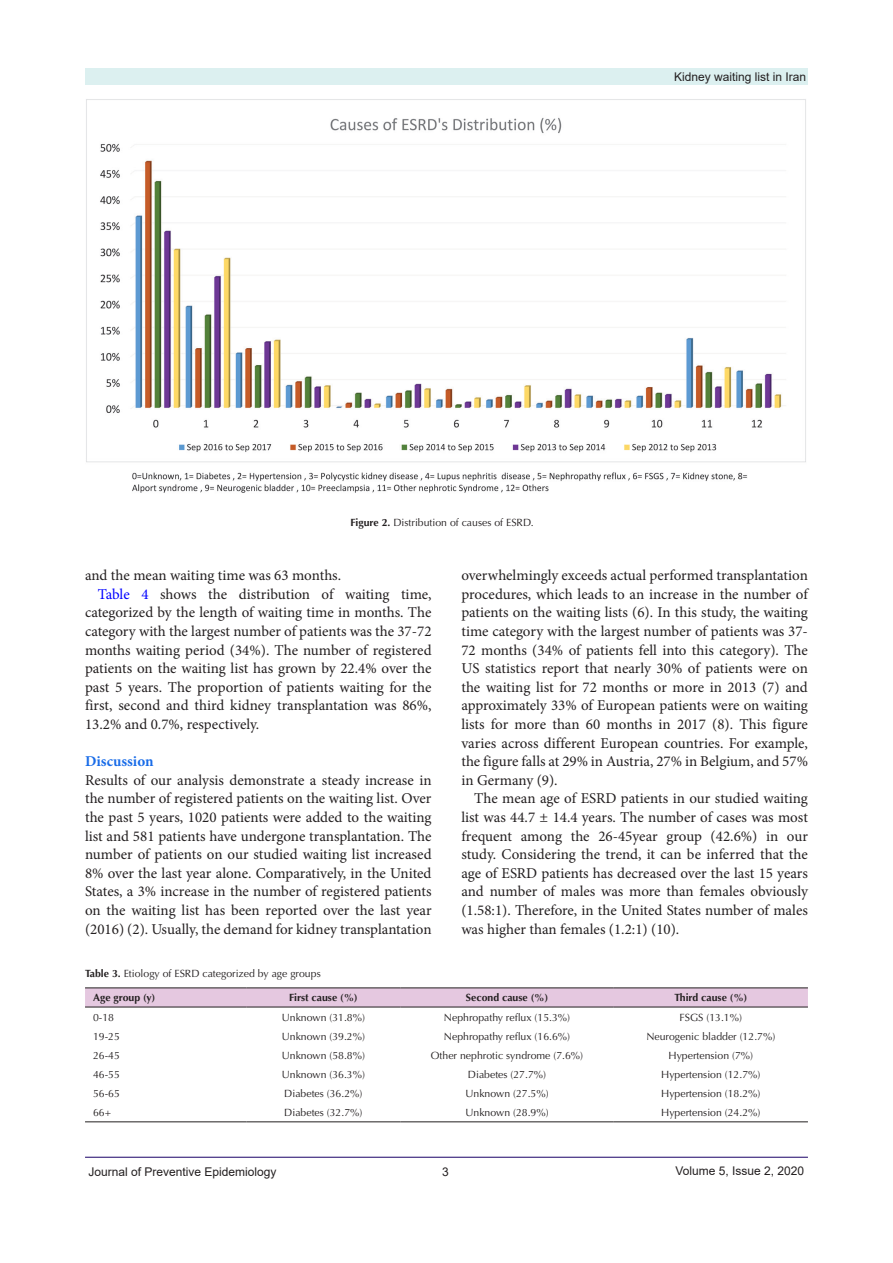
<style>
.page{position:relative;width:893px;height:1263px;background:#fff}
.page>*{position:absolute;margin:0;border:0;box-sizing:border-box;transform-origin:0 0}
.t1{font:15px/18.6px "Minion Pro";color:#231f20;text-align:justify}
.t2{font:700 15px "Minion Pro";color:#196ce8}
.t3{font:12px "Arial";color:#231f20}
.t4{font:10.5px "Optima LT Std";color:#231f20}
.t5{font:700 10.5px "Optima LT Std";color:#231f20}
.s1{font-weight:700}
.s2{color:#00f}
</style>
<div class="page">
<hr style="left:85px;top:1157px;width:723px;height:1px;background:#190066">
<div style="left:85px;top:69px;width:723px;height:16px;background:#dcf0f0"></div>
<img style="left:86px;top:99px;width:720px;height:394px">
<svg style="left:85px;top:988px;width:723px;height:19px;background:#dcc0d7"></svg>
<hr style="left:85px;top:987px;width:161px;height:1px;background:#231f20">
<hr style="left:246px;top:987px;width:154px;height:1px;background:#231f20">
<hr style="left:400px;top:987px;width:214px;height:1px;background:#231f20">
<hr style="left:614px;top:987px;width:194px;height:1px;background:#231f20">
<hr style="left:85px;top:1007px;width:161px;height:1px;background:#231f20">
<hr style="left:246px;top:1007px;width:154px;height:1px;background:#231f20">
<hr style="left:400px;top:1007px;width:214px;height:1px;background:#231f20">
<hr style="left:614px;top:1007px;width:194px;height:1px;background:#231f20">
<hr style="left:85px;top:1121px;width:161px;height:1px;background:#231f20">
<hr style="left:246px;top:1121px;width:154px;height:1px;background:#231f20">
<hr style="left:400px;top:1121px;width:214px;height:1px;background:#231f20">
<hr style="left:614px;top:1121px;width:194px;height:1px;background:#231f20">
<p class="t3" style="left:674px;top:69px;width:134px">Kidney waiting list in Iran</p>
<p class="t4" style="left:350px;top:516px;width:185px"><span class="s1">Figure 2.</span> Distribution of causes of ESRD.</p>
<p class="t1" style="left:85px;top:566px;width:258px">and the mean waiting time was 63 months.</p>
<p class="t1" style="left:85px;top:585px;width:348px;text-indent:13px"><span class="s2">Table 4</span> shows the distribution of waiting time, categorized by the length of waiting time in months. The category with the largest number of patients was the 37-72 months waiting period (34%). The number of registered patients on the waiting list has grown by 22.4% over the past 5 years. The proportion of patients waiting for the first, second and third kidney transplantation was 86%, 13.2% and 0.7%, respectively.</p>
<p class="t2" style="left:85px;top:751px;width:70px">Discussion</p>
<p class="t1" style="left:85px;top:771px;width:348px">Results of our analysis demonstrate a steady increase in the number of registered patients on the waiting list. Over the past 5 years, 1020 patients were added to the waiting list and 581 patients have undergone transplantation. The number of patients on our studied waiting list increased 8% over the last year alone. Comparatively, in the United States, a 3% increase in the number of registered patients on the waiting list has been reported over the last year (2016) (2). Usually, the demand for kidney transplantation</p>
<p class="t1" style="left:461px;top:566px;width:348px">overwhelmingly exceeds actual performed transplantation procedures, which leads to an increase in the number of patients on the waiting lists (6). In this study, the waiting time category with the largest number of patients was 37- 72 months (34% of patients fell into this category). The US statistics report that nearly 30% of patients were on the waiting list for 72 months or more in 2013 (7) and approximately 33% of European patients were on waiting lists for more than 60 months in 2017 (8). This figure varies across different European countries. For example, the figure falls at 29% in Austria, 27% in Belgium, and 57% in Germany (9).</p>
<p class="t1" style="left:461px;top:789px;width:348px;text-indent:13px">The mean age of ESRD patients in our studied waiting list was 44.7 ± 14.4 years. The number of cases was most frequent among the 26-45year group (42.6%) in our study. Considering the trend, it can be inferred that the age of ESRD patients has decreased over the last 15 years and number of males was more than females obviously (1.58:1). Therefore, in the United States number of males was higher than females (1.2:1) (10).</p>
<p class="t4" style="left:85px;top:967px;width:237px"><span class="s1">Table 3.</span> Etiology of ESRD categorized by age groups</p>
<p class="t5" style="left:93px;top:992px;width:64px">Age group (y)</p>
<p class="t5" style="left:289px;top:992px;width:70px">First cause (%)</p>
<p class="t5" style="left:466px;top:992px;width:84px">Second cause (%)</p>
<p class="t5" style="left:674px;top:992px;width:74px">Third cause (%)</p>
<p class="t4" style="left:93px;top:1011px;width:23px">0-18</p>
<p class="t4" style="left:282px;top:1011px;width:85px">Unknown (31.8%)</p>
<p class="t4" style="left:444px;top:1011px;width:128px">Nephropathy reflux (15.3%)</p>
<p class="t4" style="left:680px;top:1011px;width:64px">FSGS (13.1%)</p>
<p class="t4" style="left:93px;top:1030px;width:28px">19-25</p>
<p class="t4" style="left:282px;top:1030px;width:85px">Unknown (39.2%)</p>
<p class="t4" style="left:444px;top:1030px;width:128px">Nephropathy reflux (16.6%)</p>
<p class="t4" style="left:646px;top:1030px;width:130px">Neurogenic bladder (12.7%)</p>
<p class="t4" style="left:93px;top:1049px;width:28px">26-45</p>
<p class="t4" style="left:282px;top:1049px;width:85px">Unknown (58.8%)</p>
<p class="t4" style="left:431px;top:1049px;width:154px">Other nephrotic syndrome (7.6%)</p>
<p class="t4" style="left:668px;top:1049px;width:86px">Hypertension (7%)</p>
<p class="t4" style="left:93px;top:1068px;width:28px">46-55</p>
<p class="t4" style="left:282px;top:1068px;width:85px">Unknown (36.3%)</p>
<p class="t4" style="left:468px;top:1068px;width:80px">Diabetes (27.7%)</p>
<p class="t4" style="left:661px;top:1068px;width:101px">Hypertension (12.7%)</p>
<p class="t4" style="left:93px;top:1087px;width:28px">56-65</p>
<p class="t4" style="left:284px;top:1087px;width:80px">Diabetes (36.2%)</p>
<p class="t4" style="left:465px;top:1087px;width:85px">Unknown (27.5%)</p>
<p class="t4" style="left:661px;top:1087px;width:101px">Hypertension (18.2%)</p>
<p class="t4" style="left:93px;top:1106px;width:20px">66+</p>
<p class="t4" style="left:284px;top:1106px;width:80px">Diabetes (32.7%)</p>
<p class="t4" style="left:465px;top:1106px;width:85px">Unknown (28.9%)</p>
<p class="t4" style="left:661px;top:1106px;width:101px">Hypertension (24.2%)</p>
<p class="t3" style="left:88px;top:1163px;width:190px">Journal of Preventive Epidemiology</p>
<p class="t3" style="left:442px;top:1163px;width:8px">3</p>
<p class="t3" style="left:675px;top:1162px;width:130px">Volume 5, Issue 2, 2020</p>
</div>
